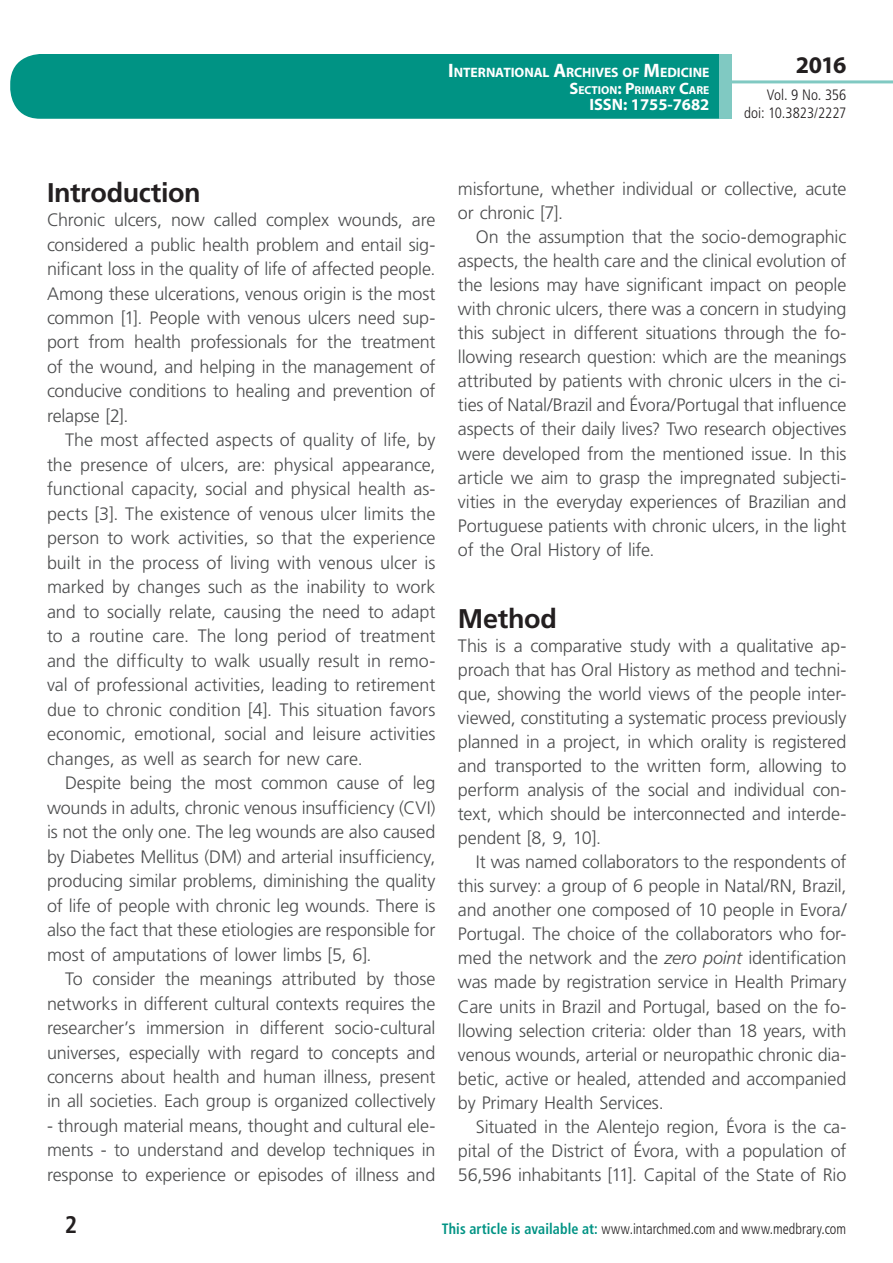
<style>
.page{position:relative;width:893px;height:1263px;background:#fff}
.page>*{position:absolute;margin:0;border:0;box-sizing:border-box;transform-origin:0 0}
.t1{font:700 27px "Frutiger LT Std";letter-spacing:-.015em;color:#231f20}
.t2{font:700 24px "Myriad Pro";color:#231f20}
.t3{font:700 condensed 24px "Frutiger LT Std";color:#231f20}
.t4{font:300 18px/24.5px "Frutiger LT Std";letter-spacing:-.01em;color:#4b4c4d;text-align:justify}
.t5{font:700 16.5px "Myriad Pro";color:#fff}
.t6{font:300 condensed 15px "Frutiger LT Std";letter-spacing:.005em;color:#231f20;scale:.94 1}
.t7{font:300 condensed 15px/18px "Frutiger LT Std";letter-spacing:.005em;color:#231f20;text-align:right}
.t8{font:700 13.65px "Myriad Pro";letter-spacing:-.005em;color:#fff}
.t9{font:700 11.55px "Myriad Pro";color:#fff}
.s1{font-size:19.5px}
.s2{font-size:16.5px}
.s3{font-style:italic}
.s4{font-weight:700;color:#009384}
</style>
<div class="page">
<div style="left:10px;top:54px;width:775px;height:65px;background:#009384;border-radius:30px"></div>
<div style="left:732px;top:0;width:161px;height:157px;background:#fff"></div>
<hr style="left:730px;top:80px;width:163px;height:3px;background:#80c9c2">
<div style="left:719px;top:54px;width:13px;height:65px;background:#80c9c2"></div>
<p class="t8" style="left:448px;top:64px;width:263px"><span class="s1">I</span>NTERNATIONAL <span class="s1">A</span>RCHIVES OF <span class="s1">M</span>EDICINE</p>
<p class="t9" style="left:569px;top:82px;width:141px"><span class="s2">S</span>ECTION<span class="s2">: P</span>RIMARY <span class="s2">C</span>ARE</p>
<p class="t5" style="left:589px;top:94px;width:122px">ISSN: 1755-7682</p>
<h2 class="t2" style="left:796px;top:49px;width:52px">2016</h2>
<p class="t7" style="left:744px;top:86px;width:104px">Vol. 9 No. 356 doi: 10.3823/2227</p>
<h1 class="t1" style="left:47px;top:176px;width:155px">Introduction</h1>
<p class="t4" style="left:47px;top:208px;width:390px">Chronic ulcers, now called complex wounds, are considered a public health problem and entail sig&shy;nificant loss in the quality of life of affected people.<br>Among these ulcerations, venous origin is the most common [1]. People with venous ulcers need sup&shy;port from health professionals for the treatment of the wound, and helping in the management of conducive conditions to healing and prevention of relapse [2].</p>
<p class="t4" style="left:47px;top:428px;width:390px;text-indent:18px">The most affected aspects of quality of life, by the presence of ulcers, are: physical appearance, functional capacity, social and physical health as&shy;pects [3]. The existence of venous ulcer limits the person to work activities, so that the experience built in the process of living with venous ulcer is marked by changes such as the inability to work and to socially relate, causing the need to adapt to a routine care. The long period of treatment and the difficulty to walk usually result in remo&shy;val of professional activities, leading to retirement due to chronic condition [4]. This situation favors economic, emotional, social and leisure activities changes, as well as search for new care.</p>
<p class="t4" style="left:47px;top:771px;width:390px;text-indent:18px">Despite being the most common cause of leg wounds in adults, chronic venous insufficiency (CVI) is not the only one. The leg wounds are also caused by Diabetes Mellitus (DM) and arterial insufficiency, producing similar problems, diminishing the quality of life of people with chronic leg wounds. There is also the fact that these etiologies are responsible for most of amputations of lower limbs [5, 6].</p>
<p class="t4" style="left:47px;top:967px;width:390px;text-indent:18px">To consider the meanings attributed by those networks in different cultural contexts requires the researcher’s immersion in different socio-cultural universes, especially with regard to concepts and concerns about health and human illness, present in all societies. Each group is organized collectively</p>
<p class="t4" style="left:47px;top:1114px;width:390px">- through material means, thought and cultural ele&shy;ments - to understand and develop techniques in response to experience or episodes of illness and</p>
<p class="t4" style="left:458px;top:177px;width:390px;line-height:24px">misfortune, whether individual or collective, acute or chronic [7].</p>
<p class="t4" style="left:458px;top:225px;width:390px;line-height:24px;text-indent:18px">On the assumption that the socio-demographic aspects, the health care and the clinical evolution of the lesions may have significant impact on people with chronic ulcers, there was a concern in studying this subject in different situations through the fo&shy;llowing research question: which are the meanings attributed by patients with chronic ulcers in the ci&shy;ties of Natal/Brazil and Évora/Portugal that influence aspects of their daily lives? Two research objectives were developed from the mentioned issue. In this article we aim to grasp the impregnated subjecti&shy;vities in the everyday experiences of Brazilian and Portuguese patients with chronic ulcers, in the light of the Oral History of life.</p>
<h1 class="t1" style="left:458px;top:602px;width:100px">Method</h1>
<p class="t4" style="left:458px;top:634px;width:390px;line-height:24px">This is a comparative study with a qualitative ap&shy;proach that has Oral History as method and techni&shy;que, showing the world views of the people inter&shy;viewed, constituting a systematic process previously planned in a project, in which orality is registered and transported to the written form, allowing to perform analysis of the social and individual con&shy;text, which should be interconnected and interde&shy;pendent [8, 9, 10].</p>
<p class="t4" style="left:458px;top:850px;width:390px;line-height:24px;text-indent:18px">It was named collaborators to the respondents of this survey: a group of 6 people in Natal/RN, Brazil, and another one composed of 10 people in Evora/ Portugal. The choice of the collaborators who for&shy;med the network and the <span class="s3">zero point</span> identification was made by registration service in Health Primary Care units in Brazil and Portugal, based on the fo&shy;llowing selection criteria: older than 18 years, with venous wounds, arterial or neuropathic chronic dia&shy;betic, active or healed, attended and accompanied by Primary Health Services.</p>
<p class="t4" style="left:458px;top:1115px;width:390px;line-height:24px;text-indent:18px">Situated in the Alentejo region, Évora is the ca&shy;pital of the District of Évora, with a population of 56,596 inhabitants [11]. Capital of the State of Rio</p>
<h2 class="t3" style="left:65px;top:1210px;width:14px">2</h2>
<p class="t6" style="left:442px;top:1220px;width:432px"><span class="s4">This article is available at:</span> www.intarchmed.com and www.medbrary.com</p>
</div>
